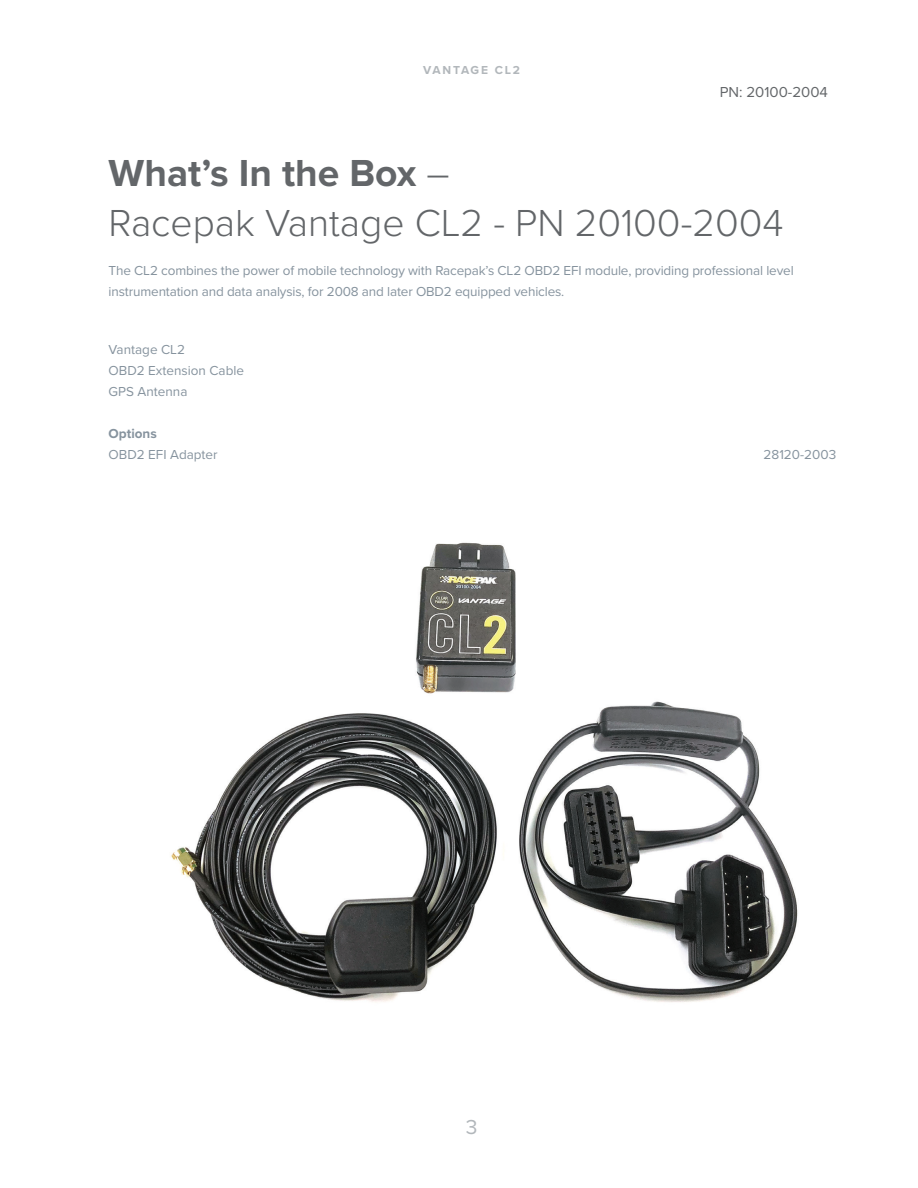
<style>
.page{position:relative;width:918px;height:1188px;background:#fff}
.page>*{position:absolute;margin:0;border:0;box-sizing:border-box;transform-origin:0 0}
.t1{font:300 39px/49.5px "Proxima Nova";color:#636669}
.t2{font:21px "Proxima Nova";color:#b2b7bb}
.t3{font:15px "Proxima Nova";color:#636669}
.t4{font:13.5px/21px "Proxima Nova";letter-spacing:-.01em;color:#86939e}
.t5{font:700 13.5px "Proxima Nova";color:#86939e}
.t6{font:700 12px "Proxima Nova";letter-spacing:.15em;color:#b2b7bb}
.s1{font-weight:700}
</style>
<div class="page">
<img style="left:171px;top:542px;width:627px;height:460px">
<p class="t6" style="left:423px;top:63px;width:99px">VANTAGE CL2</p>
<p class="t3" style="left:720px;top:83px;width:110px">PN: 20100-2004</p>
<h1 class="t1" style="left:109px;top:149px;width:676px"><span class="s1">What’s In the Box</span> –<br>Racepak Vantage CL2 - PN 20100-2004</h1>
<p class="t4" style="left:109px;top:260px;width:687px">The CL2 combines the power of mobile technology with Racepak’s CL2 OBD2 EFI module, providing professional level instrumentation and data analysis, for 2008 and later OBD2 equipped vehicles.</p>
<p class="t4" style="left:109px;top:339px;width:137px">Vantage CL2<br>OBD2 Extension Cable<br>GPS Antenna</p>
<p class="t5" style="left:109px;top:425px;width:50px">Options</p>
<p class="t4" style="left:109px;top:444px;width:111px">OBD2 EFI Adapter</p>
<p class="t4" style="left:764px;top:444px;width:74px">28120-2003</p>
<h2 class="t2" style="left:466px;top:1114px;width:13px">3</h2>
</div>
